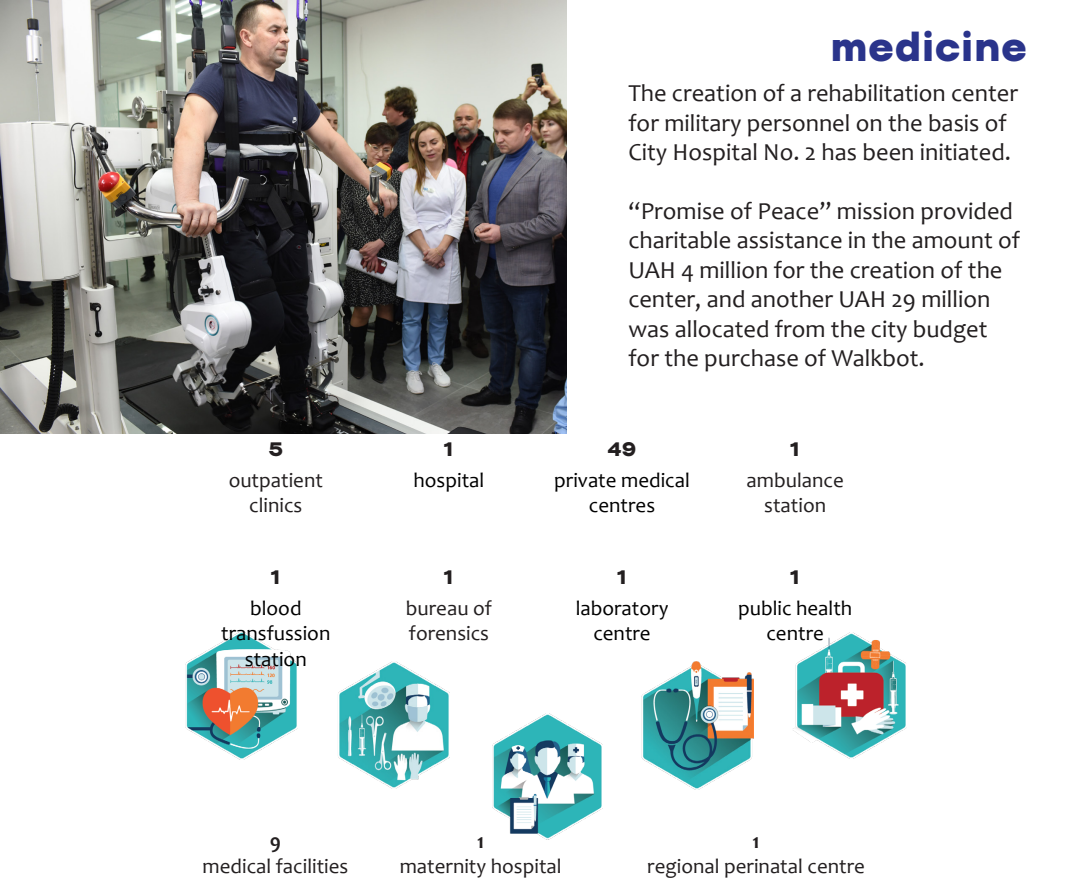
<style>
.page{position:relative;width:1071px;height:882px;background:#fff}
.page>*{position:absolute;margin:0;border:0;box-sizing:border-box;transform-origin:0 0}
.t1{font:700 42px "Ermilov";color:#2a348b}
.ermilov_12{font:24.5px/29.4px "Candara";color:#231f20}
.ermilov_12-2{font:21px/25.2px "Candara";color:#231f20;text-align:center}
.ermilov_12-3{font:21px/25.2px "Candara";color:#000;text-align:center}
.ermilov_12-4{font:700 21px "Ermilov";color:#231f20}
.ermilov_12-5{font:700 21px "Candara";color:#231f20}
</style>
<div class="page">
<img style="left:185px;top:632px;width:112px;height:127px">
<img style="left:338px;top:662px;width:112px;height:127px">
<img style="left:492px;top:714px;width:110px;height:126px">
<img style="left:641px;top:661px;width:113px;height:128px">
<img style="left:793px;top:632px;width:114px;height:127px">
<img style="left:0;top:0;width:567px;height:433px">
<p class="t1" style="left:830px;top:26px;width:199px">medicine</p>
<p class="ermilov_12-4" style="left:268px;top:438px;width:16px">5</p>
<p class="ermilov_12-2" style="left:229px;top:468px;width:96px">outpatient clinics</p>
<p class="ermilov_12-4" style="left:444px;top:438px;width:11px">1</p>
<p class="ermilov_12-3" style="left:414px;top:468px;width:72px">hospital</p>
<p class="ermilov_12" style="left:628px;top:79px;width:391px">The creation of a rehabilitation center for military personnel on the basis of<br>City Hospital No. 2 has been initiated.</p>
<p class="ermilov_12" style="left:628px;top:196px;width:393px">“Promise of Peace” mission provided charitable assistance in the amount of UAH 4 million for the creation of the center, and another UAH 29 million was allocated from the city budget for the purchase of Walkbot.</p>
<p class="ermilov_12-4" style="left:608px;top:438px;width:30px">49</p>
<p class="ermilov_12-3" style="left:554px;top:468px;width:137px">private medical centres</p>
<p class="ermilov_12-4" style="left:791px;top:438px;width:11px">1</p>
<p class="ermilov_12-2" style="left:747px;top:468px;width:99px">ambulance station</p>
<p class="ermilov_12-4" style="left:271px;top:566px;width:11px">1</p>
<p class="ermilov_12-4" style="left:444px;top:566px;width:11px">1</p>
<p class="ermilov_12-4" style="left:617px;top:566px;width:11px">1</p>
<p class="ermilov_12-4" style="left:791px;top:566px;width:11px">1</p>
<p class="ermilov_12-3" style="left:221px;top:596px;width:111px">blood transfussion station</p>
<p class="ermilov_12-2" style="left:406px;top:596px;width:88px;text-align:left">bureau of forensics</p>
<p class="ermilov_12-3" style="left:576px;top:596px;width:94px">laboratory centre</p>
<p class="ermilov_12-3" style="left:738px;top:596px;width:116px">public health centre</p>
<p class="ermilov_12-5" style="left:270px;top:828px;width:13px">9</p>
<p class="ermilov_12-2" style="left:203px;top:853px;width:147px">medical facilities</p>
<p class="ermilov_12-5" style="left:477px;top:828px;width:9px">1</p>
<p class="ermilov_12-2" style="left:400px;top:853px;width:163px">maternity hospital</p>
<p class="ermilov_12-5" style="left:753px;top:828px;width:9px">1</p>
<p class="ermilov_12-2" style="left:647px;top:853px;width:219px">regional perinatal centre</p>
</div>
